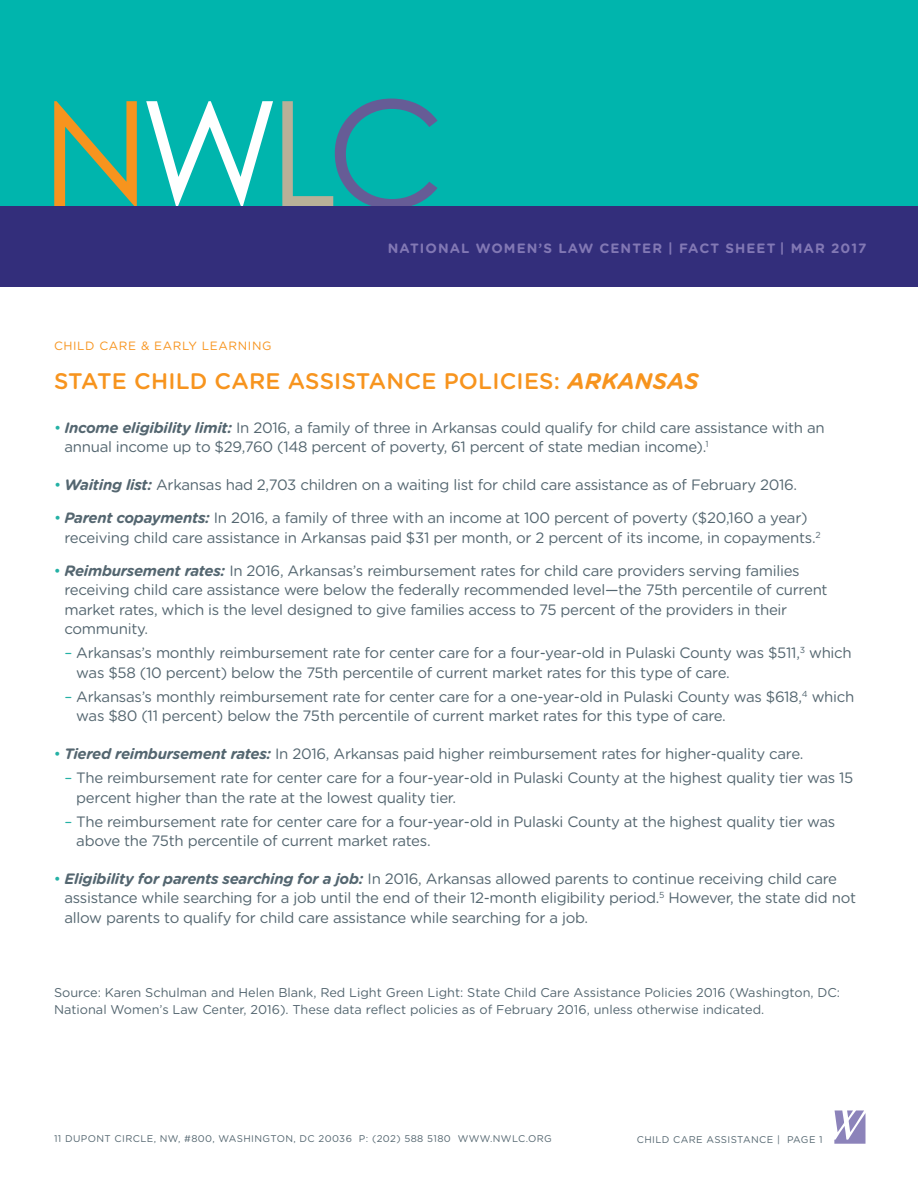
<style>
.page{position:relative;width:918px;height:1188px;background:#fff}
.page>*{position:absolute;margin:0;border:0;box-sizing:border-box;transform-origin:0 0}
.t1{font:500 22.5px "Gotham Rounded";letter-spacing:.01em;color:#f7941e}
.t2{font:15px/19.5px "Gotham Rounded";letter-spacing:-.02em;color:#546670}
.t3{font:700 13.5px "Gotham Rounded";letter-spacing:.08em;color:#8278b4}
.t4{font:12.75px/17.2px "Gotham Rounded";color:#546670}
.t5{font:12px "Gotham Rounded";letter-spacing:.05em;color:#f7941e}
.t6{font:9.75px "Gotham Rounded";letter-spacing:.04em;color:#546670}
.s1{font-weight:700;font-style:italic}
.s2{color:#24b1a5}
</style>
<div class="page">
<svg style="left:834px;top:1110px;width:32px;height:34px"></svg>
<div style="left:0;top:0;width:918px;height:287px;background:#00b5ad"></div>
<svg style="left:282px;top:99px;width:156px;height:107px"></svg>
<svg style="left:146px;top:101px;width:127px;height:105px"></svg>
<svg style="left:54px;top:101px;width:83px;height:105px"></svg>
<div style="left:0;top:206px;width:918px;height:81px;background:#332e7b"></div>
<p class="t3" style="left:388px;top:238px;width:480px">NATIONAL WOMEN’S LAW CENTER | FACT SHEET | MAR 2017</p>
<p class="t5" style="left:54px;top:338px;width:219px">CHILD CARE &amp; EARLY LEARNING</p>
<h1 class="t1" style="left:54px;top:365px;width:646px">STATE CHILD CARE ASSISTANCE POLICIES: <span class="s1">ARKANSAS</span></h1>
<p class="t2" style="left:64px;top:417px;width:762px;text-indent:-10px"><span class="s2">•</span> <span class="s1">Income eligibility limit:</span> In 2016, a family of three in Arkansas could qualify for child care assistance with an annual income up to $29,760 (148 percent of poverty, 61 percent of state median income).<sup>1</sup></p>
<p class="t2" style="left:54px;top:474px;width:745px"><span class="s2">•</span> <span class="s1">Waiting list:</span> Arkansas had 2,703 children on a waiting list for child care assistance as of February 2016.</p>
<p class="t2" style="left:64px;top:507px;width:758px;text-indent:-10px"><span class="s2">•</span> <span class="s1">Parent copayments:</span> In 2016, a family of three with an income at 100 percent of poverty ($20,160 a year) receiving child care assistance in Arkansas paid $31 per month, or 2 percent of its income, in copayments.<sup>2</sup></p>
<p class="t2" style="left:64px;top:560px;width:765px;text-indent:-11px"><span class="s2">•</span> <span class="s1">Reimbursement rates:</span> In 2016, Arkansas’s reimbursement rates for child care providers serving families receiving child care assistance were below the federally recommended level—the 75th percentile of current market rates, which is the level designed to give families access to 75 percent of the providers in their community.</p>
<p class="t2" style="left:76px;top:643px;width:777px;text-indent:-12px"><span class="s2">–</span> Arkansas’s monthly reimbursement rate for center care for a four-year-old in Pulaski County was $511,<sup>3</sup> which was $58 (10 percent) below the 75th percentile of current market rates for this type of care.</p>
<p class="t2" style="left:76px;top:686px;width:780px;text-indent:-12px"><span class="s2">–</span> Arkansas’s monthly reimbursement rate for center care for a one-year-old in Pulaski County was $618,<sup>4</sup> which was $80 (11 percent) below the 75th percentile of current market rates for this type of care.</p>
<p class="t2" style="left:54px;top:743px;width:751px"><span class="s2">•</span> <span class="s1">Tiered reimbursement rates:</span> In 2016, Arkansas paid higher reimbursement rates for higher-quality care.</p>
<p class="t2" style="left:76px;top:767px;width:779px;text-indent:-12px"><span class="s2">–</span> The reimbursement rate for center care for a four-year-old in Pulaski County at the highest quality tier was 15 percent higher than the rate at the lowest quality tier.</p>
<p class="t2" style="left:76px;top:811px;width:760px;text-indent:-12px"><span class="s2">–</span> The reimbursement rate for center care for a four-year-old in Pulaski County at the highest quality tier was above the 75th percentile of current market rates.</p>
<p class="t2" style="left:64px;top:868px;width:793px;text-indent:-10px"><span class="s2">•</span> <span class="s1">Eligibility for parents searching for a job:</span> In 2016, Arkansas allowed parents to continue receiving child care assistance while searching for a job until the end of their 12-month eligibility period.<sup>5</sup> However, the state did not allow parents to qualify for child care assistance while searching for a job.</p>
<p class="t4" style="left:54px;top:983px;width:788px">Source: Karen Schulman and Helen Blank, Red Light Green Light: State Child Care Assistance Policies 2016 (Washington, DC:<br>National Women’s Law Center, 2016). These data reflect policies as of February 2016, unless otherwise indicated.</p>
<p class="t6" style="left:54px;top:1132px;width:499px">11 DUPONT CIRCLE, NW, #800, WASHINGTON, DC 20036 P: (202) 588 5180 WWW.NWLC.ORG</p>
<p class="t6" style="left:637px;top:1133px;width:187px">CHILD CARE ASSISTANCE | PAGE 1</p>
</div>
